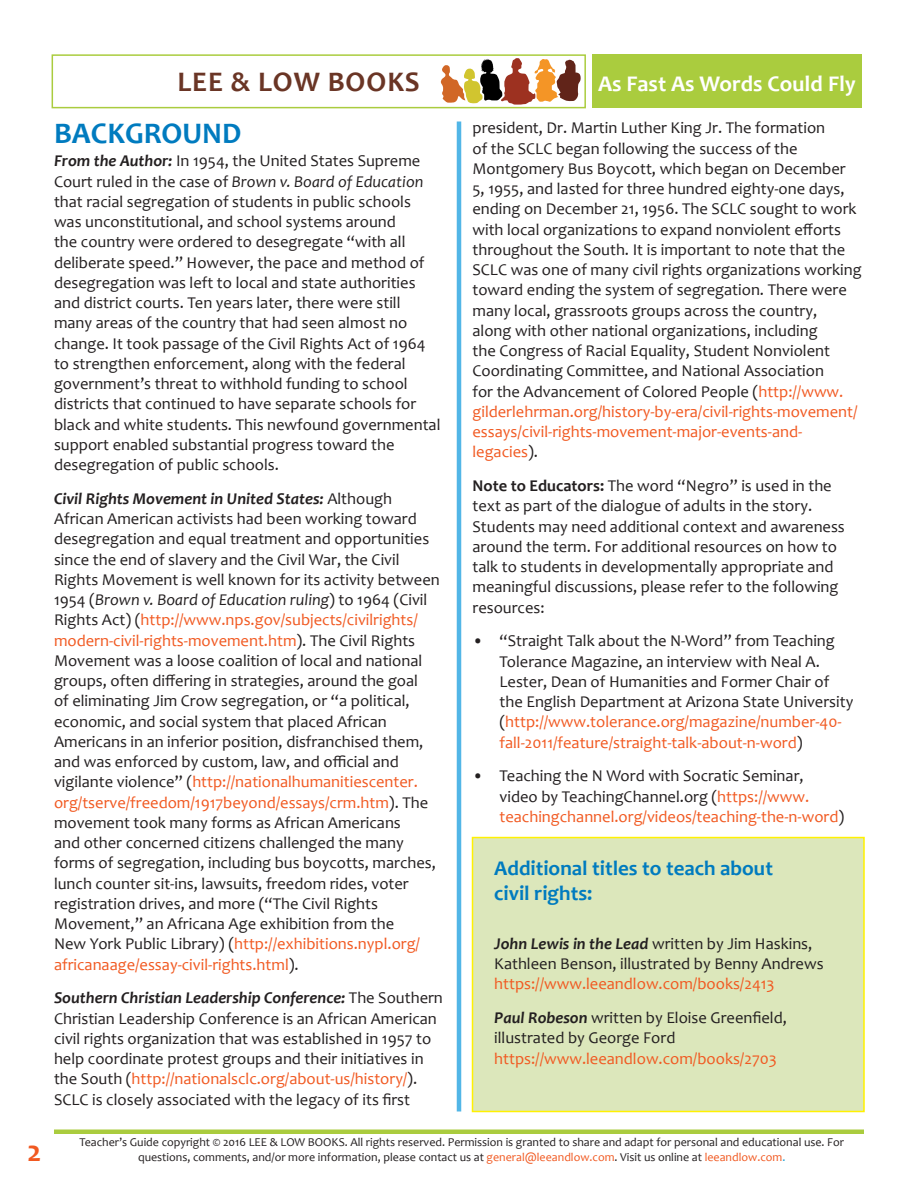
<style>
.page{position:relative;width:918px;height:1188px;background:#fff}
.page>*{position:absolute;margin:0;border:0;box-sizing:border-box;transform-origin:0 0}
.Blue_Single_Column_H{font:700 30px "Candara";color:#007bbf}
.t1{font:700 30px "Candara";color:#f15921}
.t2{font:700 28.5px "Candara";letter-spacing:.03em;color:#6a3525}
.t3{font:700 22.5px "Candara";color:#fff}
.blue_running_heads{font:700 21px/25.5px "Candara";color:#007bbf}
.text{font:16.5px/20.2px "Candara";color:#231f20}
.t4{font:12px/14.4px "Candara";color:#231f20;text-align:center}
.s1{font-weight:700;font-style:italic}
.s2{font-style:italic}
.s3{color:#f15921}
.s4{font-weight:700}
.s5{color:#0f9bd3}
</style>
<div class="page">
<div style="left:592px;top:54px;width:270px;height:54px;background:#aacc3e"></div>
<svg style="left:441px;top:58px;width:140px;height:47px"></svg>
<div style="left:52px;top:54px;width:534px;height:54px;border:2px solid #aacc3e"></div>
<hr style="left:54px;top:1130px;width:810px;height:4px;background:#aacc3e">
<hr style="left:457px;top:122px;width:4px;height:990px;background:#52b6e7">
<div style="left:472px;top:838px;width:392px;height:274px;background:#dce7bb"></div>
<div style="left:472px;top:837px;width:393px;height:275px;border:2px solid #fff101"></div>
<h2 class="t2" style="left:178px;top:64px;width:244px">LEE &amp; LOW BOOKS</h2>
<h3 class="t3" style="left:598px;top:69px;width:259px">As Fast As Words Could Fly</h3>
<p class="Blue_Single_Column_H" style="left:54px;top:115px;width:189px">BACKGROUND</p>
<p class="text" style="left:54px;top:151px;width:388px"><span class="s1">From the Author:</span> In 1954, the United States Supreme Court ruled in the case of <span class="s2">Brown v. Board of Education </span>that racial segregation of students in public schools was unconstitutional, and school systems around<br>the country were ordered to desegregate “with all deliberate speed.” However, the pace and method of desegregation was left to local and state authorities and district courts. Ten years later, there were still many areas of the country that had seen almost no change. It took passage of the Civil Rights Act of 1964 to strengthen enforcement, along with the federal government’s threat to withhold funding to school districts that continued to have separate schools for black and white students. This newfound governmental support enabled substantial progress toward the desegregation of public schools.</p>
<p class="text" style="left:54px;top:488px;width:387px"><span class="s1">Civil Rights Movement in United States:</span> Although African American activists had been working toward desegregation and equal treatment and opportunities since the end of slavery and the Civil War, the Civil Rights Movement is well known for its activity between 1954 (<span class="s2">Brown v. Board of Education ruling</span>) to 1964 (Civil Rights Act) (<span class="s3">http://www.nps.gov/subjects/civilrights/ modern-civil-rights-movement.htm</span>). The Civil Rights Movement was a loose coalition of local and national groups, often differing in strategies, around the goal<br>of eliminating Jim Crow segregation, or “a political, economic, and social system that placed African Americans in an inferior position, disfranchised them, and was enforced by custom, law, and official and vigilante violence” (<span class="s3">http://nationalhumanitiescenter. org/tserve/freedom/1917beyond/essays/crm.htm</span>). The movement took many forms as African Americans<br>and other concerned citizens challenged the many forms of segregation, including bus boycotts, marches, lunch counter sit-ins, lawsuits, freedom rides, voter registration drives, and more (“The Civil Rights Movement,” an Africana Age exhibition from the<br>New York Public Library) (<span class="s3">http://exhibitions.nypl.org/ africanaage/essay-civil-rights.html</span>).</p>
<p class="text" style="left:54px;top:988px;width:390px"><span class="s1">Southern Christian Leadership Conference:</span> The Southern Christian Leadership Conference is an African American civil rights organization that was established in 1957 to help coordinate protest groups and their initiatives in the South (<span class="s3">http://nationalsclc.org/about-us/history/</span>).<br>SCLC is closely associated with the legacy of its first</p>
<p class="text" style="left:472px;top:118px;width:391px">president, Dr. Martin Luther King Jr. The formation<br>of the SCLC began following the success of the Montgomery Bus Boycott, which began on December 5, 1955, and lasted for three hundred eighty-one days, ending on December 21, 1956. The SCLC sought to work with local organizations to expand nonviolent efforts throughout the South. It is important to note that the SCLC was one of many civil rights organizations working toward ending the system of segregation. There were many local, grassroots groups across the country,<br>along with other national organizations, including<br>the Congress of Racial Equality, Student Nonviolent Coordinating Committee, and National Association<br>for the Advancement of Colored People (<span class="s3">http://www. gilderlehrman.org/history-by-era/civil-rights-movement/ essays/civil-rights-movement-major-events-and&shy;legacies</span>).</p>
<p class="text" style="left:472px;top:476px;width:374px"><span class="s4">Note to Educators:</span> The word “Negro” is used in the text as part of the dialogue of adults in the story.<br>Students may need additional context and awareness around the term. For additional resources on how to talk to students in developmentally appropriate and meaningful discussions, please refer to the following resources:</p>
<p class="text" style="left:500px;top:631px;width:355px;text-indent:-27px">• “Straight Talk about the N-Word” from Teaching Tolerance Magazine, an interview with Neal A.<br>Lester, Dean of Humanities and Former Chair of the English Department at Arizona State University (<span class="s3">http://www.tolerance.org/magazine/number-40- fall-2011/feature/straight-talk-about-n-word</span>)</p>
<p class="text" style="left:500px;top:766px;width:346px;text-indent:-27px">• Teaching the N Word with Socratic Seminar, video by TeachingChannel.org (<span class="s3">https://www. teachingchannel.org/videos/teaching-the-n-word</span>)</p>
<p class="blue_running_heads" style="left:494px;top:855px;width:280px">Additional titles to teach about civil rights:</p>
<p class="text" style="left:494px;top:933px;width:331px"><span class="s1">John Lewis in the Lead</span> written by Jim Haskins,<br>Kathleen Benson, illustrated by Benny Andrews <span class="s3">https://www.leeandlow.com/books/2413</span></p>
<p class="text" style="left:494px;top:1007px;width:294px"><span class="s1">Paul Robeson</span> written by Eloise Greenfield, illustrated by George Ford <span class="s3">https://www.leeandlow.com/books/2703</span></p>
<p class="t1" style="left:27px;top:1133px;width:16px">2</p>
<p class="t4" style="left:79px;top:1135px;width:766px">Teacher’s Guide copyright © 2016 LEE &amp; LOW BOOKS. All rights reserved. Permission is granted to share and adapt for personal and educational use. For questions, comments, and/or more information, please contact us at <span class="s3">general@leeandlow.com</span>. Visit us online at <span class="s3">leeandlow.com</span><span class="s5">.</span></p>
</div>
